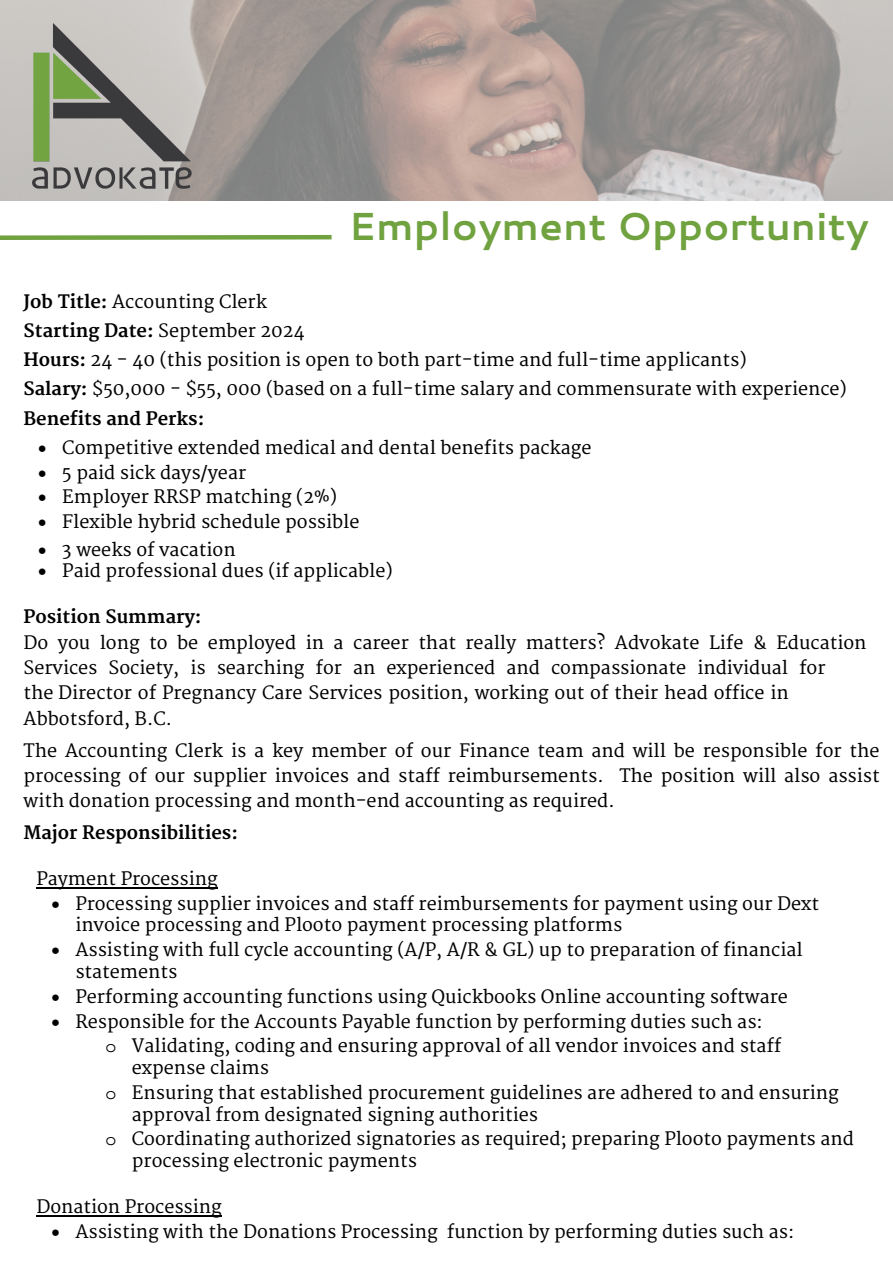
<style>
.page{position:relative;width:893px;height:1264px;background:#fff}
.page>*{position:absolute;margin:0;border:0;box-sizing:border-box;transform-origin:0 0}
.t1{font:700 39px "Cantarell";color:#70a240}
.t2{font:18px/24.9px "Merriweather";color:#000}
.t3{font:700 18px "Merriweather";color:#000}
.s1{font-weight:700}
.s2{font-family:"Courier Std"}
</style>
<div class="page">
<img style="left:214px;top:0;width:678px;height:200px">
<img style="left:0;top:0;width:214px;height:201px">
<svg style="left:0;top:235px;width:332px;height:5px;background:#7eab52"></svg>
<hr style="left:36px;top:887px;width:181px;height:1px;background:#000">
<hr style="left:36px;top:1215px;width:186px;height:1px;background:#000">
<h1 class="t1" style="left:348px;top:199px;width:522px">Employment Opportunity</h1>
<p class="t2" style="left:24px;top:288px;width:824px;line-height:29.1px"><span class="s1">Job Title:</span> Accounting Clerk<br><span class="s1">Starting Date:</span> September 2024<br><span class="s1">Hours:</span> 24 - 40 (this position is open to both part-time and full-time applicants)<br><span class="s1">Salary:</span> $50,000 - $55, 000 (based on a full-time salary and commensurate with experience)<br><span class="s1">Benefits and Perks:</span></p>
<p class="t2" style="left:38px;top:436px;width:554px">• Competitive extended medical and dental benefits package</p>
<p class="t2" style="left:38px;top:460px;width:209px">• 5 paid sick days/year</p>
<p class="t2" style="left:38px;top:485px;width:300px">• Employer RRSP matching (2%)</p>
<p class="t2" style="left:38px;top:510px;width:322px">• Flexible hybrid schedule possible</p>
<p class="t2" style="left:38px;top:537px;width:199px">• 3 weeks of vacation</p>
<p class="t2" style="left:38px;top:559px;width:356px">• Paid professional dues (if applicable)</p>
<p class="t3" style="left:24px;top:606px;width:180px">Position Summary:</p>
<p class="t2" style="left:24px;top:630px;width:844px;line-height:25.3px">Do you long to be employed in a career that really matters? Advokate Life &amp; Education Services Society, is searching for an experienced and compassionate individual for<br>the Director of Pregnancy Care Services position, working out of their head office in Abbotsford, B.C.</p>
<p class="t2" style="left:24px;top:739px;width:857px;text-align:justify">The Accounting Clerk is a key member of our Finance team and will be responsible for the processing of our supplier invoices and staff reimbursements. The position will also assist with donation processing and month-end accounting as required.</p>
<p class="t3" style="left:24px;top:822px;width:216px">Major Responsibilities:</p>
<p class="t2" style="left:36px;top:866px;width:183px">Payment Processing</p>
<p class="t2" style="left:75px;top:893px;width:745px;line-height:21.6px;text-indent:-24px">• Processing supplier invoices and staff reimbursements for payment using our Dext invoice processing and Plooto payment processing platforms</p>
<p class="t2" style="left:75px;top:939px;width:728px;line-height:21.6px;text-indent:-24px">• Assisting with full cycle accounting (A/P, A/R &amp; GL) up to preparation of financial statements</p>
<p class="t2" style="left:51px;top:984px;width:738px">• Performing accounting functions using Quickbooks Online accounting software</p>
<p class="t2" style="left:105px;top:1009px;width:677px;text-indent:-54px">• Responsible for the Accounts Payable function by performing duties such as:<br><span class="s2">o</span> Validating, coding and ensuring approval of all vendor invoices and staff</p>
<p class="t2" style="left:105px;top:1055px;width:734px;text-indent:27px">expense claims<br><span class="s2">o</span> Ensuring that established procurement guidelines are adhered to and ensuring</p>
<p class="t2" style="left:105px;top:1102px;width:750px;text-indent:27px">approval from designated signing authorities<br><span class="s2">o</span> Coordinating authorized signatories as required; preparing Plooto payments and</p>
<p class="t2" style="left:132px;top:1148px;width:286px">processing electronic payments</p>
<p class="t2" style="left:36px;top:1195px;width:187px">Donation Processing</p>
<p class="t2" style="left:51px;top:1220px;width:744px">• Assisting with the Donations Processing function by performing duties such as:</p>
</div>
